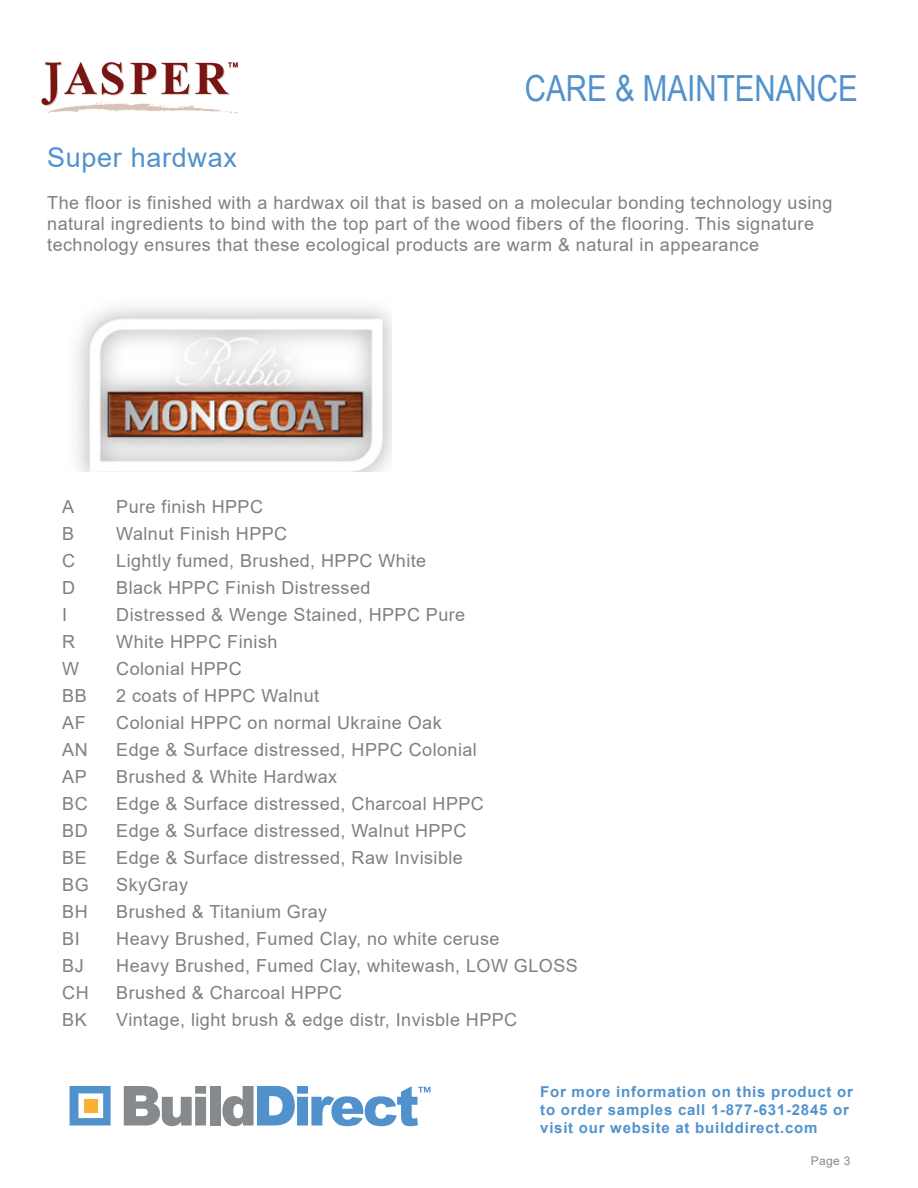
<style>
.page{position:relative;width:918px;height:1188px;background:#fff}
.page>*{position:absolute;margin:0;border:0;box-sizing:border-box;transform-origin:0 0}
.t1{font:36px "Arial Narrow";color:#5192cd}
.t2{font:27px "Arial";letter-spacing:.025em;color:#5192cd}
.t3{font:18px "Arial";letter-spacing:.025em;color:#808082}
.t4{font:700 15px/18px "Arial";letter-spacing:.05em;color:#5192cd}
.t5{font:12px "Arial";color:#878a8c}
</style>
<div class="page">
<svg style="left:124px;top:1086px;width:82px;height:40px"></svg>
<div style="left:210px;top:1086px;width:10px;height:40px;background:#878a8c"></div>
<svg style="left:222px;top:1086px;width:208px;height:40px"></svg>
<svg style="left:70px;top:1086px;width:41px;height:40px"></svg>
<div style="left:84px;top:1099px;width:13px;height:13px;background:#fab033"></div>
<img style="left:41px;top:62px;width:197px;height:52px">
<img style="left:77px;top:307px;width:315px;height:165px">
<h1 class="t1" style="left:525px;top:62px;width:334px">CARE &amp; MAINTENANCE</h1>
<p class="t2" style="left:47px;top:139px;width:191px">Super hardwax</p>
<p class="t3" style="left:47px;top:191px;width:787px">The floor is finished with a hardwax oil that is based on a molecular bonding technology using</p>
<p class="t3" style="left:47px;top:212px;width:768px">natural ingredients to bind with the top part of the wood fibers of the flooring. This signature</p>
<p class="t3" style="left:47px;top:233px;width:713px">technology ensures that these ecological products are warm &amp; natural in appearance</p>
<p class="t3" style="left:62px;top:494px;width:14px">A</p>
<p class="t3" style="left:116px;top:494px;width:148px">Pure finish HPPC</p>
<p class="t3" style="left:62px;top:521px;width:14px">B</p>
<p class="t3" style="left:116px;top:521px;width:173px">Walnut Finish HPPC</p>
<p class="t3" style="left:62px;top:548px;width:14px">C</p>
<p class="t3" style="left:116px;top:548px;width:311px">Lightly fumed, Brushed, HPPC White</p>
<p class="t3" style="left:62px;top:575px;width:14px">D</p>
<p class="t3" style="left:116px;top:575px;width:256px">Black HPPC Finish Distressed</p>
<p class="t3" style="left:62px;top:602px;width:7px">I</p>
<p class="t3" style="left:116px;top:602px;width:350px">Distressed &amp; Wenge Stained, HPPC Pure</p>
<p class="t3" style="left:62px;top:629px;width:14px">R</p>
<p class="t3" style="left:116px;top:629px;width:163px">White HPPC Finish</p>
<p class="t3" style="left:62px;top:656px;width:18px">W</p>
<p class="t3" style="left:116px;top:656px;width:127px">Colonial HPPC</p>
<p class="t3" style="left:62px;top:683px;width:26px">BB</p>
<p class="t3" style="left:116px;top:683px;width:204px">2 coats of HPPC Walnut</p>
<p class="t3" style="left:62px;top:710px;width:25px">AF</p>
<p class="t3" style="left:116px;top:710px;width:327px">Colonial HPPC on normal Ukraine Oak</p>
<p class="t3" style="left:62px;top:737px;width:27px">AN</p>
<p class="t3" style="left:116px;top:737px;width:362px">Edge &amp; Surface distressed, HPPC Colonial</p>
<p class="t3" style="left:62px;top:764px;width:26px">AP</p>
<p class="t3" style="left:116px;top:764px;width:222px">Brushed &amp; White Hardwax</p>
<p class="t3" style="left:62px;top:791px;width:27px">BC</p>
<p class="t3" style="left:116px;top:791px;width:369px">Edge &amp; Surface distressed, Charcoal HPPC</p>
<p class="t3" style="left:62px;top:818px;width:27px">BD</p>
<p class="t3" style="left:116px;top:818px;width:352px">Edge &amp; Surface distressed, Walnut HPPC</p>
<p class="t3" style="left:62px;top:845px;width:26px">BE</p>
<p class="t3" style="left:116px;top:845px;width:348px">Edge &amp; Surface distressed, Raw Invisible</p>
<p class="t3" style="left:62px;top:872px;width:28px">BG</p>
<p class="t3" style="left:116px;top:872px;width:73px">SkyGray</p>
<p class="t3" style="left:62px;top:899px;width:27px">BH</p>
<p class="t3" style="left:116px;top:899px;width:212px">Brushed &amp; Titanium Gray</p>
<p class="t3" style="left:62px;top:926px;width:19px">BI</p>
<p class="t3" style="left:116px;top:926px;width:385px">Heavy Brushed, Fumed Clay, no white ceruse</p>
<p class="t3" style="left:62px;top:953px;width:23px">BJ</p>
<p class="t3" style="left:116px;top:953px;width:463px">Heavy Brushed, Fumed Clay, whitewash, LOW GLOSS</p>
<p class="t3" style="left:62px;top:980px;width:28px">CH</p>
<p class="t3" style="left:116px;top:980px;width:227px">Brushed &amp; Charcoal HPPC</p>
<p class="t3" style="left:62px;top:1007px;width:26px">BK</p>
<p class="t3" style="left:116px;top:1007px;width:402px">Vintage, light brush &amp; edge distr, Invisble HPPC</p>
<p class="t4" style="left:540px;top:1083px;width:314px">For more information on this product or to order samples call 1-877-631-2845 or visit our website at builddirect.com</p>
<p class="t5" style="left:811px;top:1153px;width:41px">Page 3</p>
</div>
